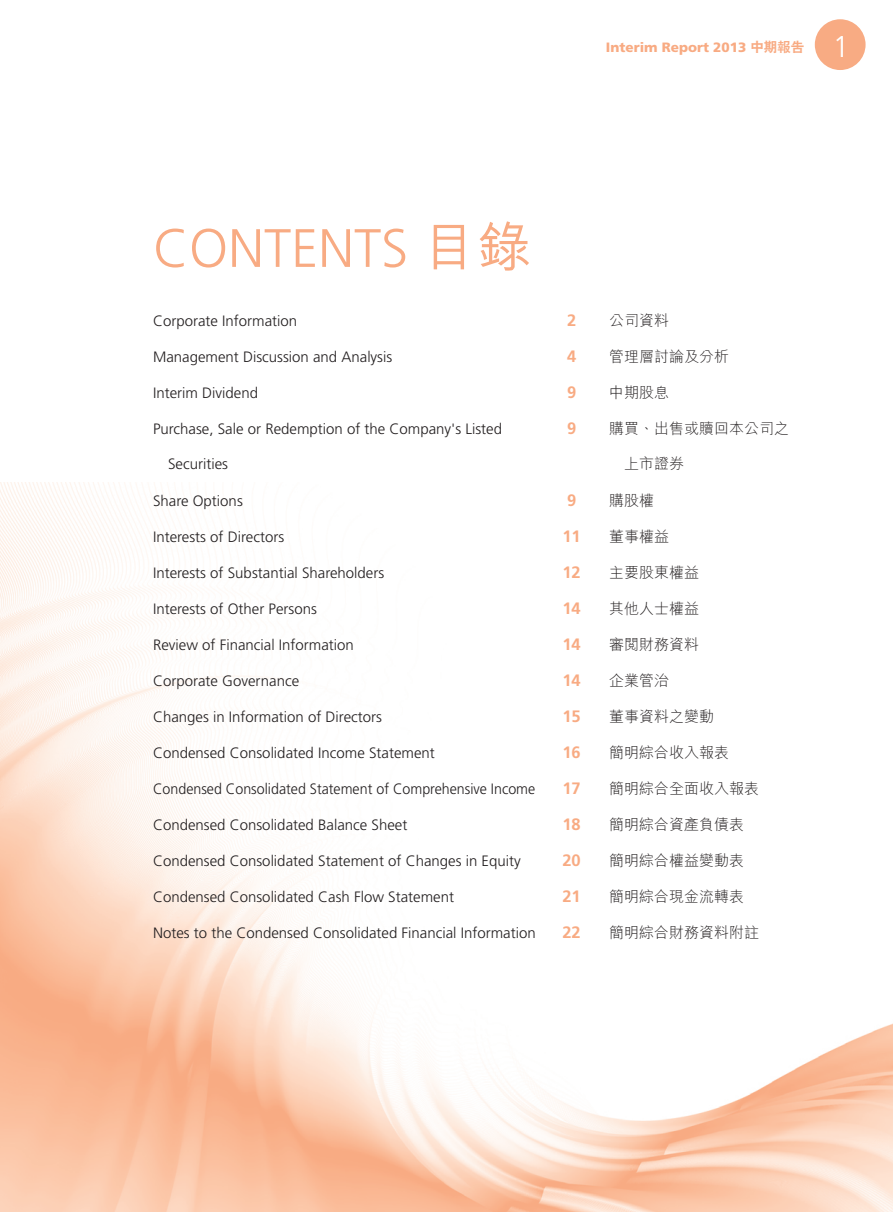
<style>
.page{position:relative;width:893px;height:1212px;background:#fff}
.page>*{position:absolute;margin:0;border:0;box-sizing:border-box;transform-origin:0 0}
.t1{font:300 54px "Frutiger LT Std";color:#f8ab83}
.t2{font:300 30px "Frutiger LT Std";color:#fff}
.t3{font:700 16.5px "Frutiger LT Std";color:#f8ab83}
.t4{font:300 15px "Frutiger LT Std";color:#231f20}
.t5{font:300 15px "M Hei HK";color:#231f20}
.t6{font:300 15px "Frutiger LT Std";color:#231f20;scale:.95 1}
.t7{font:900 13.5px "Frutiger LT Std";color:#f8ab83}
.s1{font-family:"M Hei HK";font-weight:500}
.s2{font-family:"C Hei 2 HK";font-weight:800}
</style>
<div class="page">
<div style="left:815px;top:19px;width:51px;height:51px;background:#f8ab83;border-radius:50%"></div>
<img style="left:0;top:482px;width:893px;height:730px">
<p class="t1" style="left:153px;top:218px;width:380px">CONTENTS <span class="s1">目錄</span></p>
<p class="t7" style="left:606px;top:40px;width:200px">Interim Report 2013 <span class="s2">中期報告</span></p>
<p class="t2" style="left:833px;top:29px;width:18px">1</p>
<p class="t4" style="left:153px;top:312px;width:146px">Corporate Information</p>
<p class="t3" style="left:567px;top:311px;width:11px">2</p>
<p class="t5" style="left:609px;top:310px;width:61px">公司資料</p>
<p class="t4" style="left:153px;top:348px;width:241px">Management Discussion and Analysis</p>
<p class="t3" style="left:567px;top:347px;width:11px">4</p>
<p class="t5" style="left:609px;top:346px;width:121px">管理層討論及分析</p>
<p class="t4" style="left:153px;top:384px;width:106px">Interim Dividend</p>
<p class="t3" style="left:567px;top:383px;width:11px">9</p>
<p class="t5" style="left:609px;top:382px;width:61px">中期股息</p>
<p class="t4" style="left:153px;top:420px;width:350px">Purchase, Sale or Redemption of the Company's Listed</p>
<p class="t3" style="left:567px;top:419px;width:11px">9</p>
<p class="t5" style="left:609px;top:418px;width:181px">購買、出售或贖回本公司之</p>
<p class="t4" style="left:168px;top:455px;width:61px">Securities</p>
<p class="t5" style="left:624px;top:453px;width:61px">上市證券</p>
<p class="t4" style="left:153px;top:492px;width:91px">Share Options</p>
<p class="t3" style="left:567px;top:491px;width:11px">9</p>
<p class="t5" style="left:609px;top:490px;width:46px">購股權</p>
<p class="t4" style="left:153px;top:528px;width:133px">Interests of Directors</p>
<p class="t3" style="left:562px;top:527px;width:20px">11</p>
<p class="t5" style="left:609px;top:526px;width:61px">董事權益</p>
<p class="t4" style="left:153px;top:564px;width:233px">Interests of Substantial Shareholders</p>
<p class="t3" style="left:562px;top:563px;width:20px">12</p>
<p class="t5" style="left:609px;top:562px;width:91px">主要股東權益</p>
<p class="t4" style="left:153px;top:600px;width:165px">Interests of Other Persons</p>
<p class="t3" style="left:562px;top:599px;width:20px">14</p>
<p class="t5" style="left:609px;top:598px;width:91px">其他人士權益</p>
<p class="t4" style="left:153px;top:636px;width:202px">Review of Financial Information</p>
<p class="t3" style="left:562px;top:635px;width:20px">14</p>
<p class="t5" style="left:609px;top:634px;width:91px">審閱財務資料</p>
<p class="t4" style="left:153px;top:672px;width:148px">Corporate Governance</p>
<p class="t3" style="left:562px;top:671px;width:20px">14</p>
<p class="t5" style="left:609px;top:670px;width:61px">企業管治</p>
<p class="t4" style="left:153px;top:708px;width:230px">Changes in Information of Directors</p>
<p class="t3" style="left:562px;top:707px;width:20px">15</p>
<p class="t5" style="left:609px;top:706px;width:106px">董事資料之變動</p>
<p class="t4" style="left:153px;top:744px;width:283px">Condensed Consolidated Income Statement</p>
<p class="t3" style="left:562px;top:743px;width:20px">16</p>
<p class="t5" style="left:609px;top:742px;width:121px">簡明綜合收入報表</p>
<p class="t6" style="left:153px;top:780px;width:404px">Condensed Consolidated Statement of Comprehensive Income</p>
<p class="t3" style="left:562px;top:779px;width:20px">17</p>
<p class="t5" style="left:609px;top:778px;width:151px">簡明綜合全面收入報表</p>
<p class="t4" style="left:153px;top:816px;width:256px">Condensed Consolidated Balance Sheet</p>
<p class="t3" style="left:562px;top:815px;width:20px">18</p>
<p class="t5" style="left:609px;top:814px;width:136px">簡明綜合資產負債表</p>
<p class="t4" style="left:153px;top:852px;width:369px">Condensed Consolidated Statement of Changes in Equity</p>
<p class="t3" style="left:562px;top:851px;width:20px">20</p>
<p class="t5" style="left:609px;top:850px;width:136px">簡明綜合權益變動表</p>
<p class="t4" style="left:153px;top:888px;width:302px">Condensed Consolidated Cash Flow Statement</p>
<p class="t3" style="left:562px;top:887px;width:20px">21</p>
<p class="t5" style="left:609px;top:886px;width:136px">簡明綜合現金流轉表</p>
<p class="t4" style="left:153px;top:924px;width:384px">Notes to the Condensed Consolidated Financial Information</p>
<p class="t3" style="left:562px;top:923px;width:20px">22</p>
<p class="t5" style="left:609px;top:922px;width:151px">簡明綜合財務資料附註</p>
</div>
